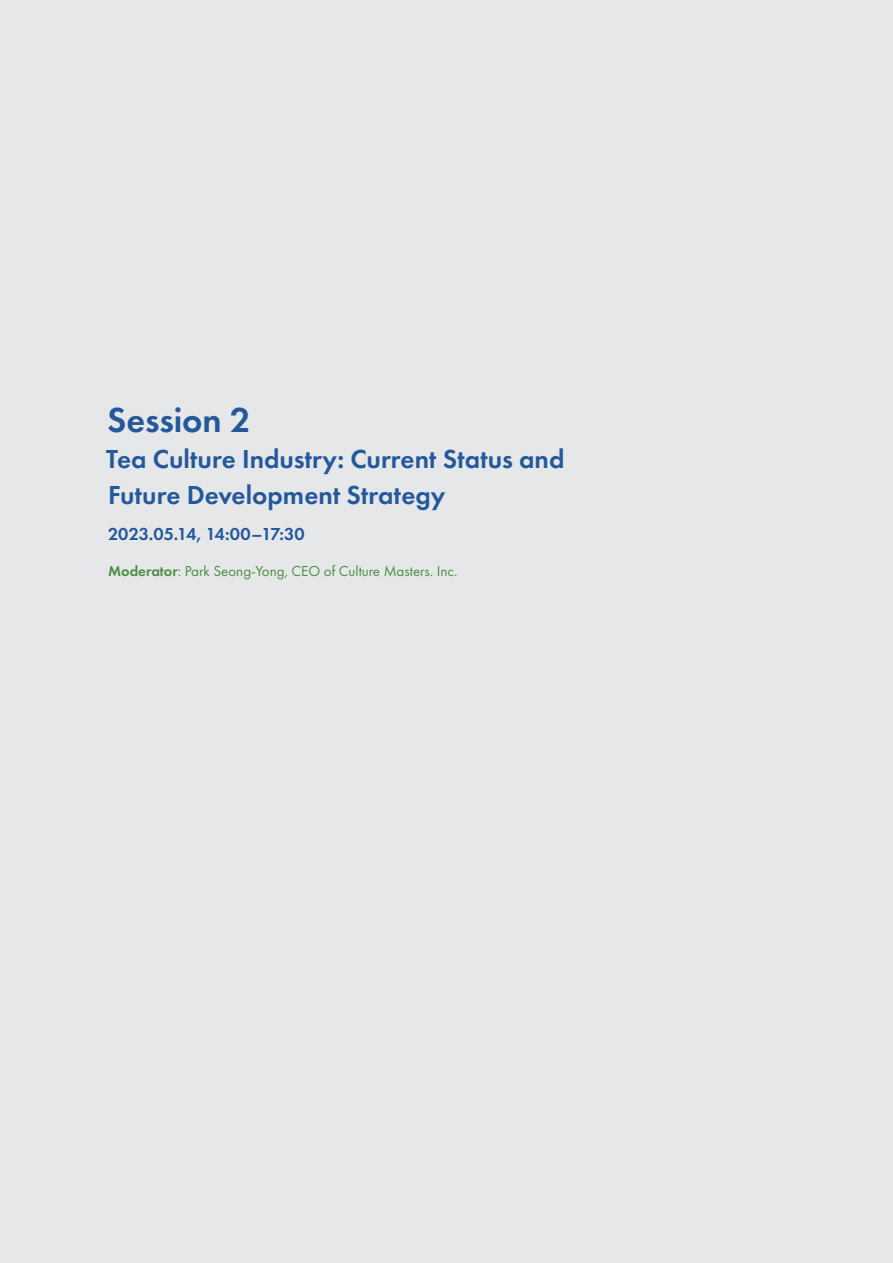
<style>
.page{position:relative;width:893px;height:1263px;background:#e6e7e8}
.page>*{position:absolute;margin:0;border:0;box-sizing:border-box;transform-origin:0 0}
.t1{font:600 36px "Futura PT";letter-spacing:-.005em;color:#23589b}
.t2{font:600 27px/36px "Futura PT";color:#23589b}
.t3{font:600 18px "Futura PT";color:#23589b}
.t4{font:15px "Futura PT";color:#4c8e46}
.s1{font-weight:600}
</style>
<div class="page">
<h1 class="t1" style="left:107px;top:397px;width:145px">Session 2</h1>
<p class="t2" style="left:106px;top:441px;width:460px">Tea Culture Industry: Current Status and<br>Future Development Strategy</p>
<p class="t3" style="left:108px;top:523px;width:198px">2023.05.14, 14:00–17:30</p>
<p class="t4" style="left:108px;top:562px;width:351px"><span class="s1">Moderator</span>: Park Seong-Yong, CEO of Culture Masters. Inc.</p>
</div>
